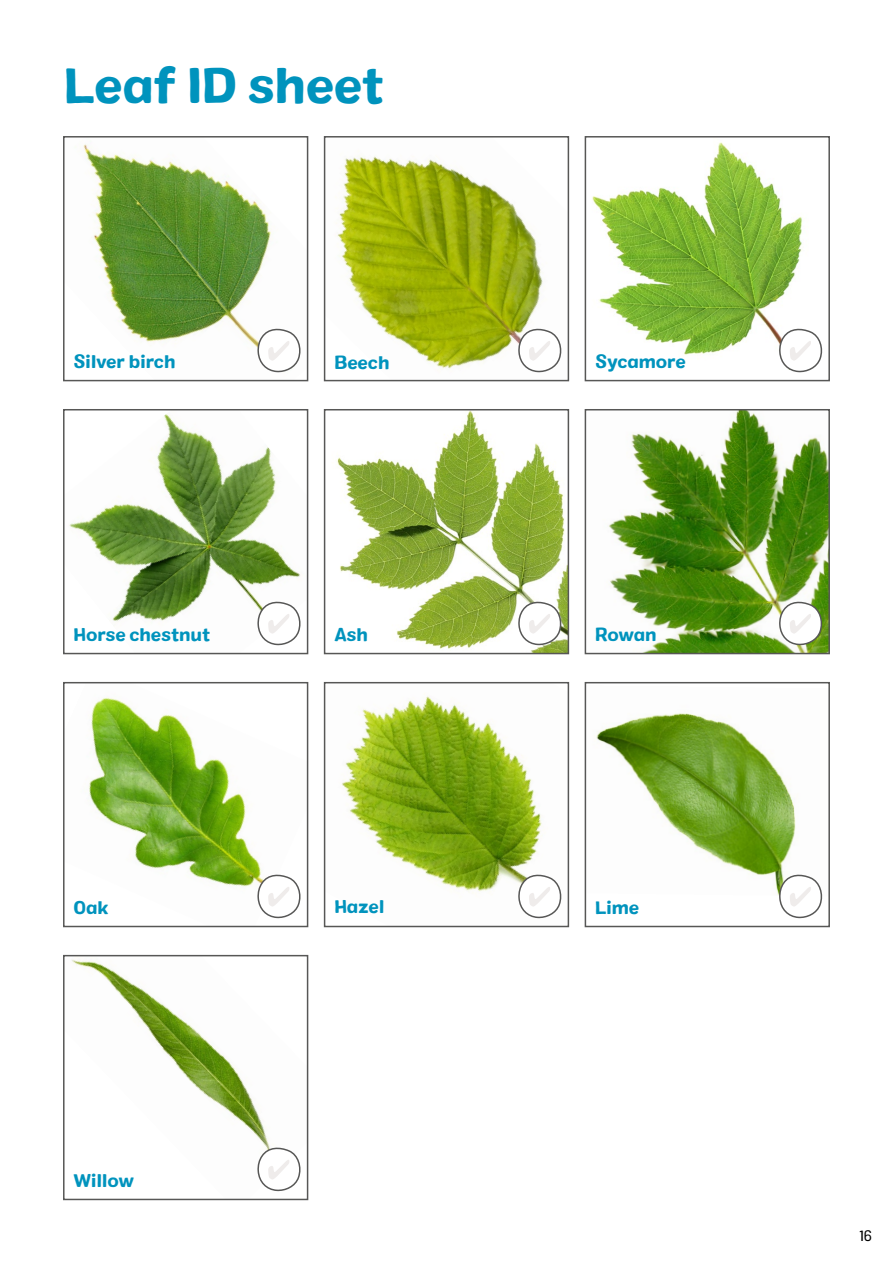
<style>
.page{position:relative;width:893px;height:1263px;background:#fff}
.page>*{position:absolute;margin:0;border:0;box-sizing:border-box;transform-origin:0 0}
.t1{font:49.5px "Colby St Bld";letter-spacing:-.02em;color:#0093bd}
.t2{font:18px "Colby St Bld";letter-spacing:-.015em;color:#0093bd}
.t3{font:15px "Colby St Reg";color:#000}
</style>
<div class="page">
<img style="left:83px;top:144px;width:189px;height:211px">
<div style="left:63px;top:136px;width:245px;height:245px;border:2px solid #575756"></div>
<svg style="left:258px;top:328px;width:43px;height:45px"></svg>
<img style="left:336px;top:155px;width:207px;height:214px">
<div style="left:324px;top:136px;width:245px;height:245px;border:2px solid #575756"></div>
<svg style="left:518px;top:328px;width:44px;height:45px"></svg>
<img style="left:592px;top:142px;width:211px;height:213px">
<div style="left:585px;top:136px;width:245px;height:245px;border:2px solid #575756"></div>
<svg style="left:779px;top:328px;width:44px;height:45px"></svg>
<img style="left:89px;top:697px;width:173px;height:204px">
<div style="left:63px;top:682px;width:245px;height:245px;border:2px solid #575756"></div>
<svg style="left:258px;top:874px;width:43px;height:45px"></svg>
<img style="left:341px;top:696px;width:201px;height:197px">
<div style="left:324px;top:682px;width:245px;height:245px;border:2px solid #575756"></div>
<svg style="left:518px;top:874px;width:44px;height:45px"></svg>
<img style="left:596px;top:713px;width:200px;height:183px">
<div style="left:585px;top:682px;width:245px;height:245px;border:2px solid #575756"></div>
<svg style="left:779px;top:874px;width:44px;height:45px"></svg>
<img style="left:69px;top:414px;width:231px;height:214px">
<div style="left:63px;top:409px;width:245px;height:245px;border:2px solid #575756"></div>
<svg style="left:258px;top:601px;width:43px;height:45px"></svg>
<img style="left:337px;top:412px;width:229px;height:239px">
<div style="left:324px;top:409px;width:245px;height:245px;border:2px solid #575756"></div>
<svg style="left:518px;top:601px;width:47px;height:45px"></svg>
<img style="left:608px;top:412px;width:219px;height:239px">
<div style="left:585px;top:409px;width:245px;height:245px;border:2px solid #575756"></div>
<svg style="left:779px;top:601px;width:46px;height:45px"></svg>
<img style="left:71px;top:959px;width:199px;height:215px">
<div style="left:63px;top:955px;width:245px;height:245px;border:2px solid #575756"></div>
<svg style="left:258px;top:1147px;width:43px;height:45px"></svg>
<h1 class="t1" style="left:64px;top:54px;width:322px">Leaf ID sheet</h1>
<p class="t2" style="left:74px;top:350px;width:103px">Silver birch</p>
<p class="t2" style="left:334px;top:351px;width:57px">Beech</p>
<p class="t2" style="left:595px;top:350px;width:92px">Sycamore</p>
<p class="t2" style="left:74px;top:623px;width:138px">Horse chestnut</p>
<p class="t2" style="left:334px;top:623px;width:35px">Ash</p>
<p class="t2" style="left:595px;top:623px;width:63px">Rowan</p>
<p class="t2" style="left:74px;top:896px;width:36px">Oak</p>
<p class="t2" style="left:334px;top:895px;width:52px">Hazel</p>
<p class="t2" style="left:595px;top:896px;width:46px">Lime</p>
<p class="t2" style="left:74px;top:1169px;width:62px">Willow</p>
<p class="t3" style="left:859px;top:1227px;width:14px">16</p>
</div>
